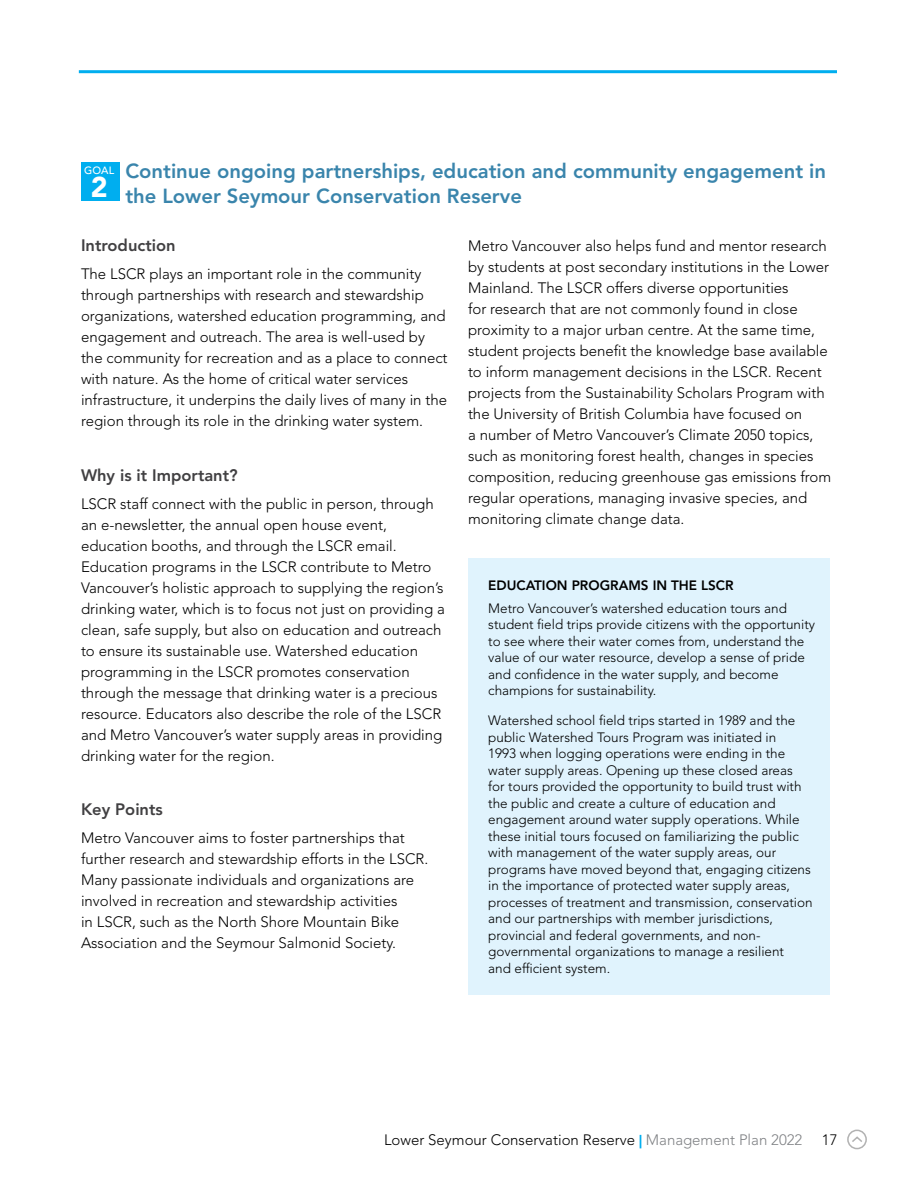
<style>
.page{position:relative;width:918px;height:1188px;background:#fff}
.page>*{position:absolute;margin:0;border:0;box-sizing:border-box;transform-origin:0 0}
.Captions-black{font:900 28.5px "Avenir LT Std";color:#fff}
.Intro_paras{font:800 20.25px/25.5px "Avenir LT Std";color:#3a85ac}
.SubHead_3{font:800 16.5px "Avenir LT Std";color:#414042}
.Body{font:300 15px/21px "Avenir LT Std";color:#000}
.table_bulk{font:300 13.5px/16.5px "Avenir LT Std";color:#000}
.table_chart_name{font:800 13.5px "Avenir LT Std";color:#000}
.Captions-black-2{font:500 10.5px "Avenir LT Std";color:#fff}
.s1{font-weight:900;font-size:13.5px;color:#00aeef}
.s2{color:#808285}
</style>
<div class="page">
<div style="left:81px;top:162px;width:38px;height:38px;background:#00aeef"></div>
<div style="left:468px;top:558px;width:361px;height:436px;background:#e0f3fd"></div>
<hr style="left:79px;top:70px;width:758px;height:3px;background:#00aeef">
<div style="left:847px;top:1130px;width:20px;height:19px;border:2px solid #b2b2b2;border-radius:50%"></div>
<svg style="left:850px;top:1135px;width:14px;height:9px"></svg>
<p class="Intro_paras" style="left:125px;top:158px;width:702px">Continue ongoing partnerships, education and community engagement in the Lower Seymour Conservation Reserve</p>
<p class="SubHead_3" style="left:81px;top:236px;width:96px">Introduction</p>
<p class="Body" style="left:81px;top:263px;width:368px">The LSCR plays an important role in the community through partnerships with research and stewardship organizations, watershed education programming, and engagement and outreach. The area is well-used by the community for recreation and as a place to connect with nature. As the home of critical water services infrastructure, it underpins the daily lives of many in the region through its role in the drinking water system.</p>
<p class="SubHead_3" style="left:81px;top:465px;width:158px">Why is it Important?</p>
<p class="Body" style="left:81px;top:493px;width:366px">LSCR staff connect with the public in person, through an e-newsletter, the annual open house event, education booths, and through the LSCR email.<br>Education programs in the LSCR contribute to Metro Vancouver’s holistic approach to supplying the region’s drinking water, which is to focus not just on providing a clean, safe supply, but also on education and outreach to ensure its sustainable use. Watershed education programming in the LSCR promotes conservation through the message that drinking water is a precious resource. Educators also describe the role of the LSCR and Metro Vancouver’s water supply areas in providing drinking water for the region.</p>
<p class="SubHead_3" style="left:81px;top:800px;width:83px">Key Points</p>
<p class="Body" style="left:81px;top:827px;width:349px">Metro Vancouver aims to foster partnerships that further research and stewardship efforts in the LSCR.<br>Many passionate individuals and organizations are involved in recreation and stewardship activities<br>in LSCR, such as the North Shore Mountain Bike Association and the Seymour Salmonid Society.</p>
<p class="Captions-black-2" style="left:84px;top:164px;width:32px">GOAL</p>
<p class="Captions-black" style="left:91px;top:170px;width:18px">2</p>
<p class="Body" style="left:468px;top:236px;width:365px">Metro Vancouver also helps fund and mentor research by students at post secondary institutions in the Lower Mainland. The LSCR offers diverse opportunities<br>for research that are not commonly found in close proximity to a major urban centre. At the same time, student projects benefit the knowledge base available to inform management decisions in the LSCR. Recent projects from the Sustainability Scholars Program with the University of British Columbia have focused on<br>a number of Metro Vancouver’s Climate 2050 topics, such as monitoring forest health, changes in species composition, reducing greenhouse gas emissions from regular operations, managing invasive species, and monitoring climate change data.</p>
<p class="table_chart_name" style="left:488px;top:577px;width:247px">EDUCATION PROGRAMS IN THE LSCR</p>
<p class="table_bulk" style="left:488px;top:600px;width:328px">Metro Vancouver’s watershed education tours and student field trips provide citizens with the opportunity to see where their water comes from, understand the value of our water resource, develop a sense of pride and confidence in the water supply, and become champions for sustainability.</p>
<p class="table_bulk" style="left:488px;top:712px;width:326px">Watershed school field trips started in 1989 and the public Watershed Tours Program was initiated in<br>1993 when logging operations were ending in the water supply areas. Opening up these closed areas for tours provided the opportunity to build trust with the public and create a culture of education and engagement around water supply operations. While these initial tours focused on familiarizing the public with management of the water supply areas, our programs have moved beyond that, engaging citizens in the importance of protected water supply areas, processes of treatment and transmission, conservation and our partnerships with member jurisdictions, provincial and federal governments, and non&shy;governmental organizations to manage a resilient<br>and efficient system.</p>
<p class="Body" style="left:384px;top:1130px;width:420px">Lower Seymour Conservation Reserve <span class="s1">|</span> <span class="s2">Management Plan 2022</span></p>
<p class="Body" style="left:822px;top:1130px;width:17px">17</p>
</div>
